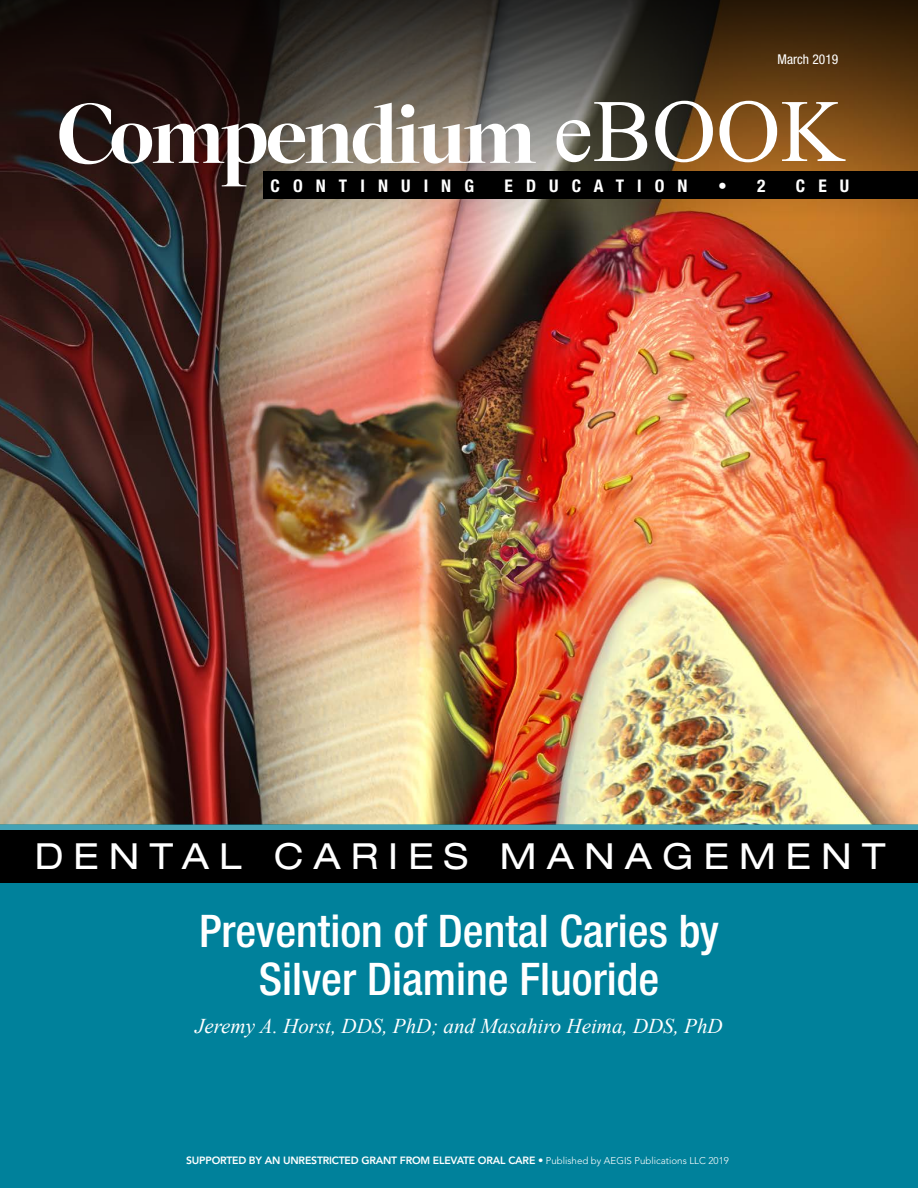
<style>
.page{position:relative;width:918px;height:1188px;background:#fff}
.page>*{position:absolute;margin:0;border:0;box-sizing:border-box;transform-origin:0 0}
.t1{font:88.95px "Times New Roman";color:#fff}
.t2{font:500 condensed 45px/48px "Helvetica Neue LT Std";color:#fff;text-align:center}
.t3{font:expanded 36px "Helvetica Neue LT Std";letter-spacing:.28em;color:#fff}
.t4{font:italic 21px "Times New Roman";color:#fff}
.t5{font:700 condensed 17.4px "Helvetica Neue LT Std";letter-spacing:.75em;color:#fff}
.t6{font:condensed 13.5px "Helvetica Neue LT Std";color:#fff}
.t7{font:800 10.5px "Avenir LT Std";letter-spacing:-.02em;color:#fff}
.s1{font-family:"Helvetica Neue LT Std";font-weight:700}
.s2{font-weight:300;font-size:9.75px}
</style>
<div class="page">
<img style="left:0;top:231px;width:918px;height:593px">
<svg style="left:0;top:0;width:918px;height:231px;background:#4d3927"></svg>
<div style="left:0;top:872px;width:918px;height:316px;background:#00819b"></div>
<svg style="left:59px;top:103px;width:477px;height:83px"></svg>
<div style="left:0;top:824px;width:918px;height:6px;background:#43a2b5"></div>
<div style="left:263px;top:172px;width:655px;height:27px;background:#000"></div>
<div style="left:0;top:830px;width:918px;height:53px;background:#000"></div>
<p class="t6" style="left:778px;top:51px;width:62px">March 2019</p>
<h1 class="t1" style="left:553px;top:71px;width:293px">eBOOK</h1>
<h3 class="t5" style="left:271px;top:175px;width:205px">CONTINUING</h3>
<h3 class="t5" style="left:505px;top:175px;width:185px">EDUCATION</h3>
<h3 class="t5" style="left:718px;top:175px;width:49px">• 2</h3>
<h3 class="t5" style="left:796px;top:175px;width:55px">CEU</h3>
<h3 class="t3" style="left:35px;top:834px;width:852px">DENTAL CARIES MANAGEMENT</h3>
<h2 class="t2" style="left:199px;top:907px;width:521px">Prevention of Dental Caries by<br>Silver Diamine Fluoride</h2>
<h3 class="t4" style="left:195px;top:1012px;width:529px">Jeremy A. Horst, DDS, PhD; and Masahiro Heima, DDS, PhD</h3>
<p class="t7" style="left:186px;top:1154px;width:544px">SUPPORTED BY AN UNRESTRICTED GRANT FROM ELEVATE ORAL CARE <span class="s1">•</span> <span class="s2">Published by AEGIS Publications LLC 2019</span></p>
</div>
